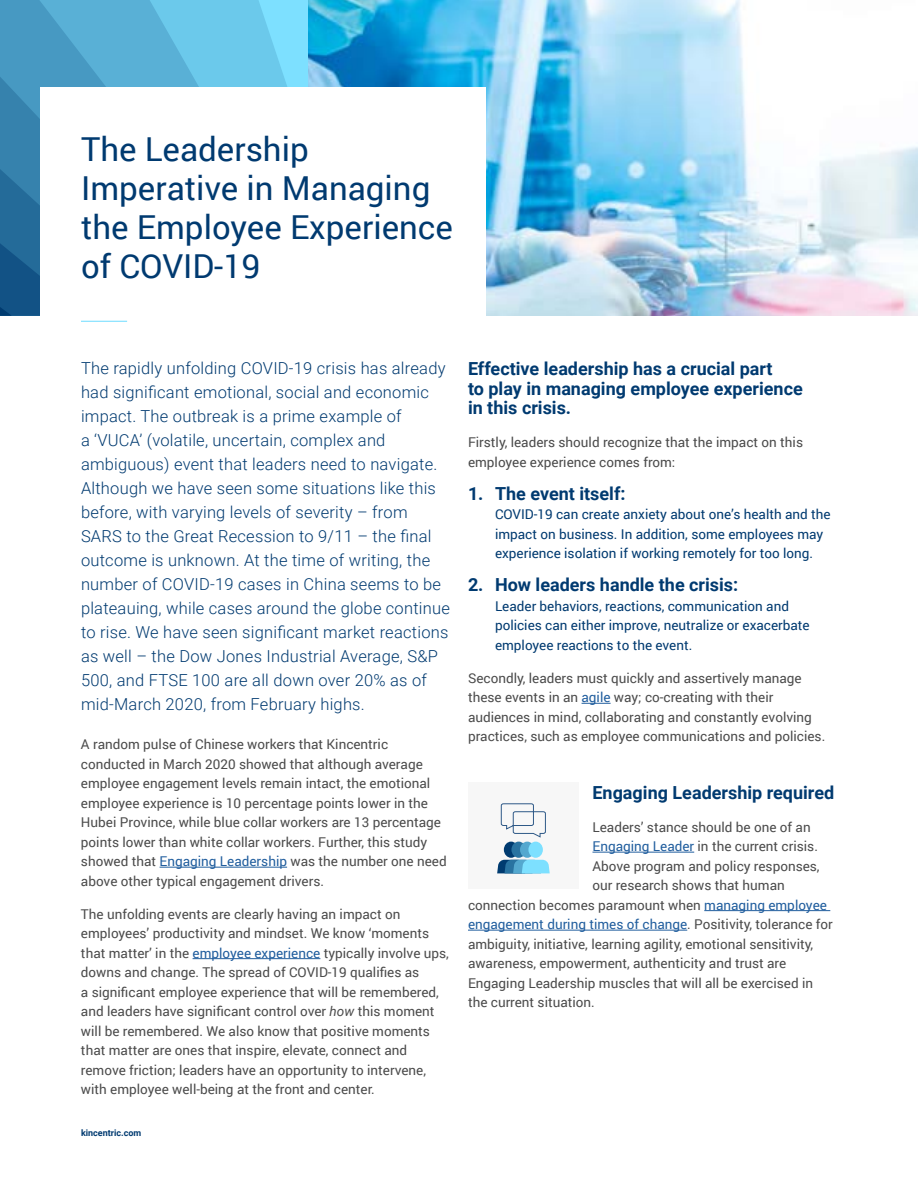
<style>
.page{position:relative;width:918px;height:1188px;background:#fff}
.page>*{position:absolute;margin:0;border:0;box-sizing:border-box;transform-origin:0 0}
.t1{font:33px/39px "Roboto";color:#003a70}
.t2{font:700 18px/19.5px "Roboto";color:#003a70}
.t3{font:300 16.5px/24px "Roboto";letter-spacing:.015em;color:#003a70}
.t4{font:13.5px/19.5px "Roboto";color:#4b4b4b}
.t5{font:13.5px/19.5px "Roboto";color:#003a70}
.t6{font:13.5px "Roboto";color:#215e9e}
.t7{font:700 9px "Roboto";color:#003a70}
.s1{color:#215e9e}
.s2{font-style:italic}
.s3{color:#4b4b4b}
</style>
<div class="page">
<img style="left:308px;top:0;width:610px;height:316px">
<hr style="left:160px;top:867px;width:127px;height:1px;background:#215e9e">
<hr style="left:193px;top:958px;width:127px;height:1px;background:#215e9e">
<svg style="left:582px;top:703px;width:29px;height:1px"></svg>
<hr style="left:592px;top:852px;width:102px;height:1px;background:#215e9e">
<hr style="left:704px;top:910px;width:126px;height:1px;background:#215e9e">
<hr style="left:468px;top:930px;width:219px;height:1px;background:#215e9e">
<div style="left:282px;top:0;width:26px;height:87px;background:#7de0ff"></div>
<svg style="left:0;top:0;width:282px;height:87px;background:#5cb5da"></svg>
<svg style="left:0;top:77px;width:225px;height:92px;background:#4393bc"></svg>
<svg style="left:0;top:169px;width:40px;height:147px;background:#1f6493"></svg>
<div style="left:40px;top:87px;width:446px;height:237px;background:#fff"></div>
<hr style="left:81px;top:321px;width:46px;height:1px;background:#7de0ff">
<div style="left:468px;top:782px;width:111px;height:107px;background:#f7f7f7"></div>
<div style="left:504px;top:842px;width:14px;height:16px;background:#003b70;border-radius:50%"></div>
<div style="left:511px;top:842px;width:15px;height:16px;background:#2973a1;border-radius:50%"></div>
<div style="left:520px;top:842px;width:14px;height:16px;background:#54a8cf;border-radius:50%"></div>
<div style="left:528px;top:842px;width:15px;height:16px;background:#7de0ff;border-radius:50%"></div>
<svg style="left:497px;top:860px;width:53px;height:13px"></svg>
<svg style="left:501px;top:803px;width:45px;height:35px"></svg>
<h1 class="t1" style="left:81px;top:128px;width:373px">The Leadership<br>Imperative in Managing the Employee Experience of COVID-19</h1>
<p class="t3" style="left:81px;top:356px;width:370px">The rapidly unfolding COVID-19 crisis has already had significant emotional, social and economic impact. The outbreak is a prime example of<br>a ‘VUCA’ (volatile, uncertain, complex and ambiguous) event that leaders need to navigate.<br>Although we have seen some situations like this before, with varying levels of severity – from SARS to the Great Recession to 9/11 – the final outcome is unknown. At the time of writing, the number of COVID-19 cases in China seems to be plateauing, while cases around the globe continue to rise. We have seen significant market reactions as well – the Dow Jones Industrial Average, S&amp;P 500, and FTSE 100 are all down over 20% as of mid-March 2020, from February highs.</p>
<p class="t4" style="left:81px;top:734px;width:367px">A random pulse of Chinese workers that Kincentric conducted in March 2020 showed that although average employee engagement levels remain intact, the emotional employee experience is 10 percentage points lower in the Hubei Province, while blue collar workers are 13 percentage points lower than white collar workers. Further, this study showed that <span class="s1">Engaging Leadership</span> was the number one need above other typical engagement drivers.</p>
<p class="t4" style="left:81px;top:904px;width:369px">The unfolding events are clearly having an impact on employees’ productivity and mindset. We know ‘moments that matter’ in the <span class="s1">employee experience</span> typically involve ups, downs and change. The spread of COVID-19 qualifies as<br>a significant employee experience that will be remembered, and leaders have significant control over <span class="s2">how</span> this moment will be remembered. We also know that positive moments that matter are ones that inspire, elevate, connect and remove friction; leaders have an opportunity to intervene, with employee well-being at the front and center.</p>
<p class="t7" style="left:81px;top:1126px;width:62px">kincentric.com</p>
<h2 class="t2" style="left:468px;top:358px;width:336px">Effective leadership has a crucial part<br>to play in managing employee experience in this crisis.</h2>
<p class="t4" style="left:468px;top:432px;width:337px">Firstly, leaders should recognize that the impact on this employee experience comes from:</p>
<h2 class="t2" style="left:468px;top:483px;width:159px">1. The event itself:</h2>
<p class="t5" style="left:495px;top:504px;width:337px">COVID-19 can create anxiety about one’s health and the impact on business. In addition, some employees may experience isolation if working remotely for too long.</p>
<h2 class="t2" style="left:468px;top:574px;width:272px">2. How leaders handle the crisis:</h2>
<p class="t5" style="left:495px;top:596px;width:316px">Leader behaviors, reactions, communication and policies can either improve, neutralize or exacerbate employee reactions to the event.</p>
<p class="t4" style="left:468px;top:668px;width:359px">Secondly, leaders must quickly and assertively manage these events in an <span class="s1">agile</span> way; co-creating with their audiences in mind, collaborating and constantly evolving practices, such as employee communications and policies.</p>
<h2 class="t2" style="left:592px;top:782px;width:243px">Engaging Leadership required</h2>
<p class="t4" style="left:592px;top:817px;width:220px">Leaders’ stance should be one of an</p>
<p class="t4" style="left:592px;top:836px;width:227px"><span class="s1">Engaging Leader</span> in the current crisis.</p>
<p class="t4" style="left:592px;top:856px;width:229px">Above program and policy responses,</p>
<p class="t4" style="left:592px;top:875px;width:194px">our research shows that human</p>
<p class="t4" style="left:468px;top:895px;width:360px">connection becomes paramount when <span class="s1">managing employee</span></p>
<p class="t6" style="left:468px;top:915px;width:366px">engagement during times of change<span class="s3">. Positivity, tolerance for</span></p>
<p class="t4" style="left:468px;top:934px;width:347px">ambiguity, initiative, learning agility, emotional sensitivity,</p>
<p class="t4" style="left:468px;top:953px;width:320px">awareness, empowerment, authenticity and trust are</p>
<p class="t4" style="left:468px;top:973px;width:347px">Engaging Leadership muscles that will all be exercised in</p>
<p class="t4" style="left:468px;top:992px;width:128px">the current situation.</p>
</div>
